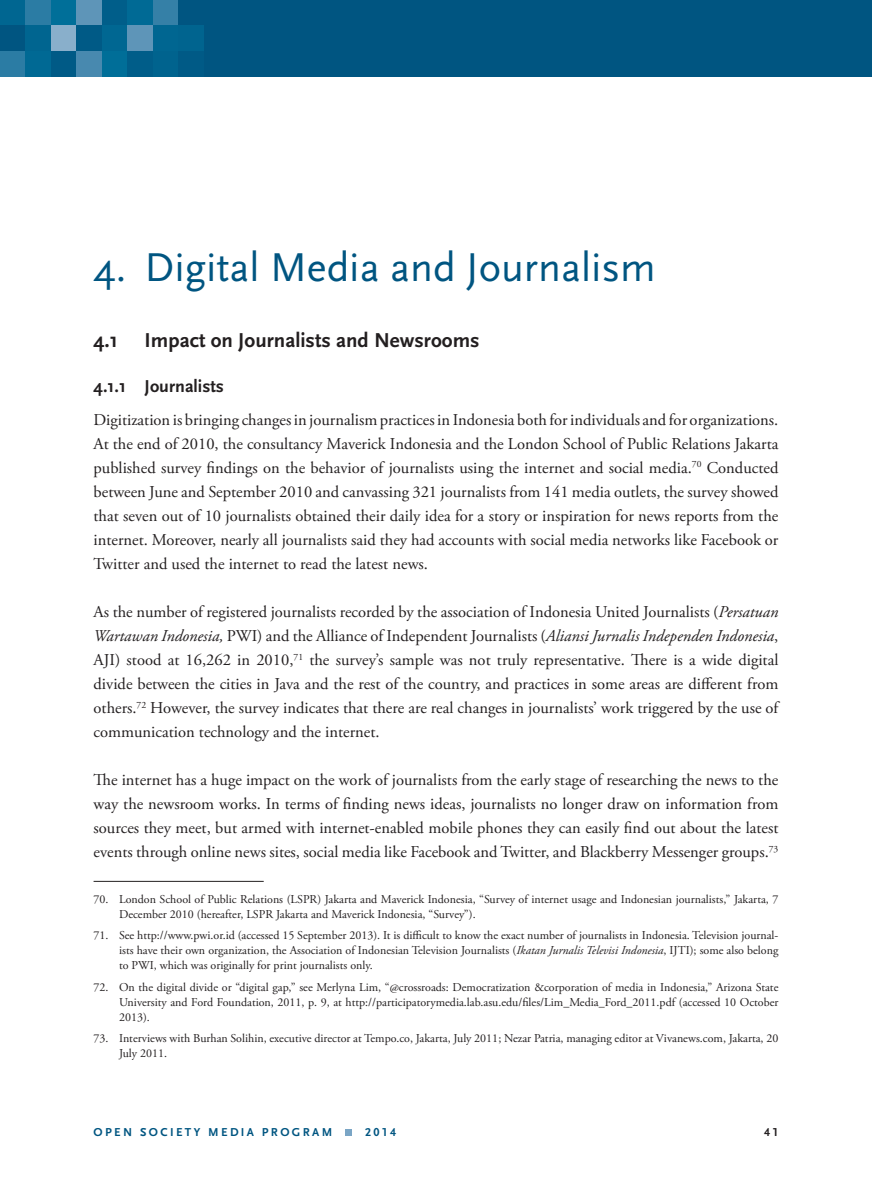
<style>
.page{position:relative;width:872px;height:1191px;background:#fff}
.page>*{position:absolute;margin:0;border:0;box-sizing:border-box;transform-origin:0 0}
.t1{font:42px "Scala Sans";color:#005581}
.t2{font:700 21px "Scala Sans";color:#231f20}
.t3{font:700 18px "Scala Sans";color:#231f20}
.t4{font:16.5px/24px "Adobe Garamond Pro";color:#231f20;text-align:justify}
.t5{font:12px/15px "Adobe Garamond Pro";color:#231f20}
.t6{font:700 12px "Scala Sans LF";letter-spacing:.2em;color:#005581}
.t7{font:700 12px "Scala Sans LF";color:#231f20}
.s1{font-style:italic}
</style>
<div class="page">
<div style="left:345px;top:1129px;width:7px;height:7px;background:#7aa5c5"></div>
<hr style="left:94px;top:881px;width:170px;height:1px;background:#231f20">
<div style="left:0;top:0;width:872px;height:77px;background:#005581"></div>
<div style="left:0;top:0;width:26px;height:26px;background:#006691"></div>
<div style="left:0;top:51px;width:26px;height:26px;background:#2b7ca4"></div>
<div style="left:26px;top:0;width:25px;height:26px;background:#2b7ca4"></div>
<div style="left:26px;top:26px;width:25px;height:25px;background:#006590"></div>
<div style="left:26px;top:51px;width:25px;height:26px;background:#006994"></div>
<div style="left:51px;top:0;width:26px;height:26px;background:#006f99"></div>
<div style="left:51px;top:26px;width:26px;height:25px;background:#89afcb"></div>
<div style="left:51px;top:51px;width:26px;height:26px;background:#005a86"></div>
<div style="left:77px;top:0;width:25px;height:26px;background:#5e95b8"></div>
<div style="left:77px;top:26px;width:25px;height:25px;background:#005a86"></div>
<div style="left:77px;top:51px;width:25px;height:26px;background:#4889af"></div>
<div style="left:102px;top:0;width:26px;height:26px;background:#005e8a"></div>
<div style="left:102px;top:26px;width:26px;height:25px;background:#006792"></div>
<div style="left:102px;top:51px;width:26px;height:26px;background:#006e98"></div>
<div style="left:128px;top:0;width:25px;height:26px;background:#006a95"></div>
<div style="left:128px;top:26px;width:25px;height:25px;background:#5e95b8"></div>
<div style="left:128px;top:51px;width:25px;height:26px;background:#005d89"></div>
<div style="left:153px;top:0;width:26px;height:26px;background:#3580a7"></div>
<div style="left:153px;top:26px;width:26px;height:25px;background:#006691"></div>
<div style="left:153px;top:51px;width:26px;height:26px;background:#00638e"></div>
<div style="left:179px;top:26px;width:25px;height:25px;background:#00648f"></div>
<div style="left:179px;top:51px;width:25px;height:26px;background:#005a86"></div>
<h1 class="t1" style="left:94px;top:246px;width:564px">4. Digital Media and Journalism</h1>
<p class="t2" style="left:94px;top:332px;width:26px">4.1</p>
<p class="t2" style="left:145px;top:332px;width:336px">Impact on Journalists and Newsrooms</p>
<p class="t3" style="left:94px;top:379px;width:132px">4.1.1 Journalists</p>
<p class="t4" style="left:94px;top:409px;width:686px">Digitization is bringing changes in journalism practices in Indonesia both for individuals and for organizations.<br>At the end of 2010, the consultancy Maverick Indonesia and the London School of Public Relations Jakarta published survey findings on the behavior of journalists using the internet and social media.<sup>70</sup> Conducted between June and September 2010 and canvassing 321 journalists from 141 media outlets, the survey showed that seven out of 10 journalists obtained their daily idea for a story or inspiration for news reports from the internet. Moreover, nearly all journalists said they had accounts with social media networks like Facebook or Twitter and used the internet to read the latest news.</p>
<p class="t4" style="left:94px;top:601px;width:686px">As the number of registered journalists recorded by the association of Indonesia United Journalists (<span class="s1">Persatuan Wartawan Indonesia,</span> PWI) and the Alliance of Independent Journalists (<span class="s1">Aliansi Jurnalis Independen Indonesia</span>, AJI) stood at 16,262 in 2010,<sup>71</sup> the survey’s sample was not truly representative. There is a wide digital divide between the cities in Java and the rest of the country, and practices in some areas are different from others.<sup>72</sup> However, the survey indicates that there are real changes in journalists’ work triggered by the use of communication technology and the internet.</p>
<p class="t4" style="left:94px;top:769px;width:686px">The internet has a huge impact on the work of journalists from the early stage of researching the news to the way the newsroom works. In terms of finding news ideas, journalists no longer draw on information from sources they meet, but armed with internet-enabled mobile phones they can easily find out about the latest events through online news sites, social media like Facebook and Twitter, and Blackberry Messenger groups.<sup>73</sup></p>
<p class="t5" style="left:119px;top:892px;width:661px;text-indent:-26px">70. London School of Public Relations (LSPR) Jakarta and Maverick Indonesia, “Survey of internet usage and Indonesian journalists,” Jakarta, 7<br>December 2010 (hereafter, LSPR Jakarta and Maverick Indonesia, “Survey”).</p>
<p class="t5" style="left:119px;top:929px;width:661px;text-align:justify;text-indent:-26px">71. See http://www.pwi.or.id (accessed 15 September 2013). It is difficult to know the exact number of journalists in Indonesia. Television journal&shy;ists have their own organization, the Association of Indonesian Television Journalists (<span class="s1">Ikatan Jurnalis Televisi Indonesia</span>, IJTI); some also belong to PWI, which was originally for print journalists only.</p>
<p class="t5" style="left:119px;top:980px;width:661px;text-align:justify;text-indent:-26px">72. On the digital divide or “digital gap,” see Merlyna Lim, “@crossroads: Democratization &amp;corporation of media in Indonesia,” Arizona State University and Ford Foundation, 2011, p. 9, at http://participatorymedia.lab.asu.edu/files/Lim_Media_Ford_2011.pdf (accessed 10 October 2013).</p>
<p class="t5" style="left:119px;top:1032px;width:661px;text-indent:-26px">73. Interviews with Burhan Solihin, executive director at Tempo.co, Jakarta, July 2011; Nezar Patria, managing editor at Vivanews.com, Jakarta, 20<br>July 2011.</p>
<p class="t6" style="left:94px;top:1128px;width:240px">OPEN SOCIETY MEDIA PROGRAM</p>
<p class="t6" style="left:365px;top:1128px;width:33px">2014</p>
<p class="t7" style="left:764px;top:1128px;width:16px">41</p>
</div>
